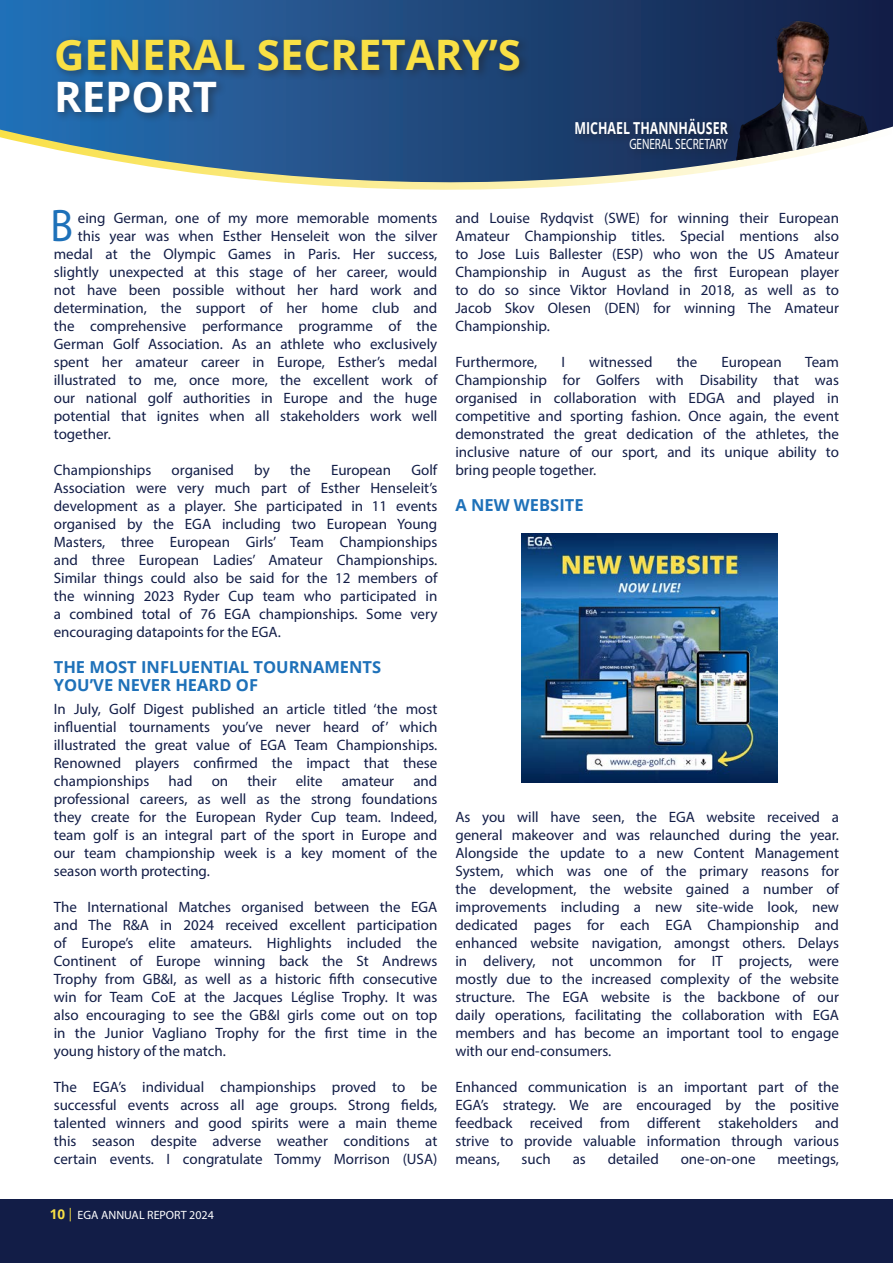
<style>
.page{position:relative;width:893px;height:1263px;background:#fff}
.page>*{position:absolute;margin:0;border:0;box-sizing:border-box;transform-origin:0 0}
.Body_Copy{font:45.9px "Myriad Pro";color:#1e71b9;scale:.91 1}
.t1{font:700 42px/42px "Open Sans";color:#f9e045}
.Body_Copy-2{font:700 16.5px/18px "Open Sans";color:#1e71b9}
.t2{font:700 16.5px "Open Sans";color:#fff;scale:.75 1}
.Body_Copy-3{font:15px/18px "Myriad Pro";color:#121d47;text-align:justify}
.t3{font:15px "Myriad Pro";letter-spacing:-.005em;color:#fff;scale:.75 1}
.t4{font:12px "Myriad Pro";color:#fff}
.s1{color:#fff}
.s2{font-family:"Open Sans";font-weight:700;font-size:13.5px;color:#f9e045}
.s3{font-size:13.5px;color:#f9e045}
</style>
<div class="page">
<div style="left:0;top:1199px;width:893px;height:64px;background:#121d47"></div>
<svg style="left:0;top:0;width:893px;height:190px;background:#4e7195"></svg>
<img style="left:704px;top:14px;width:189px;height:151px">
<div style="left:570px;top:115px;width:168px;height:45px;background:#231f20;opacity:.5"></div>
<div style="left:51px;top:35px;width:479px;height:89px;background:#231f20;opacity:.5"></div>
<img style="left:522px;top:534px;width:255px;height:248px">
<p class="t1" style="left:54px;top:33px;width:469px">GENERAL SECRETARY’S<br><span class="s1">REPORT</span></p>
<p class="t2" style="left:574px;top:117px;width:206px">MICHAEL THANNHÄUSER</p>
<p class="t3" style="left:629px;top:135px;width:133px">GENERAL SECRETARY</p>
<p class="Body_Copy" style="left:51px;top:198px;width:26px">B</p>
<p class="Body_Copy-3" style="left:78px;top:209px;width:361px">eing German, one of my more memorable moments</p>
<p class="Body_Copy-3" style="left:78px;top:227px;width:361px">this year was when Esther Henseleit won the silver</p>
<p class="Body_Copy-3" style="left:54px;top:245px;width:385px">medal at the Olympic Games in Paris. Her success,</p>
<p class="Body_Copy-3" style="left:54px;top:263px;width:385px">slightly unexpected at this stage of her career, would</p>
<p class="Body_Copy-3" style="left:54px;top:281px;width:385px">not have been possible without her hard work and</p>
<p class="Body_Copy-3" style="left:54px;top:299px;width:385px">determination, the support of her home club and</p>
<p class="Body_Copy-3" style="left:54px;top:317px;width:385px">the comprehensive performance programme of the</p>
<p class="Body_Copy-3" style="left:54px;top:335px;width:385px">German Golf Association. As an athlete who exclusively</p>
<p class="Body_Copy-3" style="left:54px;top:353px;width:385px">spent her amateur career in Europe, Esther’s medal</p>
<p class="Body_Copy-3" style="left:54px;top:371px;width:385px">illustrated to me, once more, the excellent work of</p>
<p class="Body_Copy-3" style="left:54px;top:389px;width:385px">our national golf authorities in Europe and the huge</p>
<p class="Body_Copy-3" style="left:54px;top:407px;width:385px">potential that ignites when all stakeholders work well</p>
<p class="Body_Copy-3" style="left:54px;top:425px;width:59px">together.</p>
<p class="Body_Copy-3" style="left:54px;top:461px;width:99px">Championships</p>
<p class="Body_Copy-3" style="left:172px;top:461px;width:64px">organised</p>
<p class="Body_Copy-3" style="left:254px;top:461px;width:17px">by</p>
<p class="Body_Copy-3" style="left:290px;top:461px;width:22px">the</p>
<p class="Body_Copy-3" style="left:331px;top:461px;width:62px">European</p>
<p class="Body_Copy-3" style="left:54px;top:461px;width:385px;text-indent:358px">Golf Association were very much part of Esther Henseleit’s development as a player. She participated in 11 events organised by the EGA including two European Young Masters, three European Girls’ Team Championships and three European Ladies’ Amateur Championships.<br>Similar things could also be said for the 12 members of the winning 2023 Ryder Cup team who participated in a combined total of 76 EGA championships. Some very encouraging datapoints for the EGA.</p>
<p class="Body_Copy-2" style="left:54px;top:658px;width:329px">THE MOST INFLUENTIAL TOURNAMENTS<br>YOU’VE NEVER HEARD OF</p>
<p class="Body_Copy-3" style="left:54px;top:699px;width:385px">In July, Golf Digest published an article titled ‘the most influential tournaments you’ve never heard of’ which illustrated the great value of EGA Team Championships.<br>Renowned players confirmed the impact that these championships</p>
<p class="Body_Copy-3" style="left:54px;top:771px;width:385px;text-indent:360px">and professional careers, as well as the strong foundations they create for the European Ryder Cup team. Indeed, team golf is an integral part of the sport in Europe and our team championship week is a key moment of the season worth protecting.</p>
<p class="Body_Copy-3" style="left:54px;top:897px;width:385px">The International Matches organised between the EGA and The R&amp;A in 2024 received excellent participation of Europe’s elite amateurs. Highlights included the Continent of Europe winning back the St Andrews Trophy from GB&amp;I, as well as a historic fifth consecutive win for Team CoE at the Jacques Léglise Trophy. It was also encouraging to see the GB&amp;I girls come out on top in the Junior Vagliano Trophy for the first time in the young history of the match.</p>
<p class="Body_Copy-3" style="left:54px;top:1077px;width:385px">The EGA’s individual championships proved to be successful events across all age groups. Strong fields, talented winners and good spirits were a main theme this season despite adverse weather conditions at certain events. I congratulate Tommy Morrison (USA)</p>
<p class="Body_Copy-3" style="left:169px;top:771px;width:26px">had</p>
<p class="Body_Copy-3" style="left:212px;top:771px;width:18px">on</p>
<p class="Body_Copy-3" style="left:247px;top:771px;width:31px">their</p>
<p class="Body_Copy-3" style="left:296px;top:771px;width:28px">elite</p>
<p class="Body_Copy-3" style="left:342px;top:771px;width:54px">amateur</p>
<p class="t4" style="left:50px;top:1207px;width:166px"><span class="s2">10</span> <span class="s3">|</span> EGA ANNUAL REPORT 2024</p>
<p class="Body_Copy-3" style="left:455px;top:209px;width:385px">and Louise Rydqvist (SWE) for winning their European Amateur Championship titles. Special mentions also to Jose Luis Ballester (ESP) who won the US Amateur Championship in August as the first European player to do so since Viktor Hovland in 2018, as well as to Jacob Skov Olesen (DEN) for winning The Amateur Championship.</p>
<p class="Body_Copy-3" style="left:455px;top:353px;width:84px">Furthermore,</p>
<p class="Body_Copy-3" style="left:562px;top:353px;width:5px">I</p>
<p class="Body_Copy-3" style="left:589px;top:353px;width:65px">witnessed</p>
<p class="Body_Copy-3" style="left:677px;top:353px;width:22px">the</p>
<p class="Body_Copy-3" style="left:722px;top:353px;width:62px">European</p>
<p class="Body_Copy-3" style="left:455px;top:353px;width:385px;text-indent:350px">Team Championship for Golfers with Disability that was organised in collaboration with EDGA and played in competitive and sporting fashion. Once again, the event demonstrated the great dedication of the athletes, the inclusive nature of our sport, and its unique ability to bring people together.</p>
<p class="Body_Copy-2" style="left:455px;top:496px;width:130px">A NEW WEBSITE</p>
<p class="Body_Copy-3" style="left:455px;top:807px;width:385px">As you will have seen, the EGA website received a general makeover and was relaunched during the year.<br>Alongside the update to a new Content Management System, which was one of the primary reasons for the development, the website gained a number of improvements including a new site-wide look, new dedicated pages for each EGA Championship and enhanced website navigation, amongst others. Delays in delivery, not uncommon for IT projects, were mostly due to the increased complexity of the website structure. The EGA website is the backbone of our daily operations, facilitating the collaboration with EGA members and has become an important tool to engage with our end-consumers.</p>
<p class="Body_Copy-3" style="left:455px;top:1077px;width:385px">Enhanced communication is an important part of the EGA’s strategy. We are encouraged by the positive feedback received from different stakeholders and strive to provide valuable information through various means,</p>
<p class="Body_Copy-3" style="left:522px;top:1149px;width:31px">such</p>
<p class="Body_Copy-3" style="left:573px;top:1149px;width:15px">as</p>
<p class="Body_Copy-3" style="left:608px;top:1149px;width:53px">detailed</p>
<p class="Body_Copy-3" style="left:681px;top:1149px;width:76px">one-on-one</p>
<p class="Body_Copy-3" style="left:777px;top:1149px;width:63px">meetings,</p>
</div>
